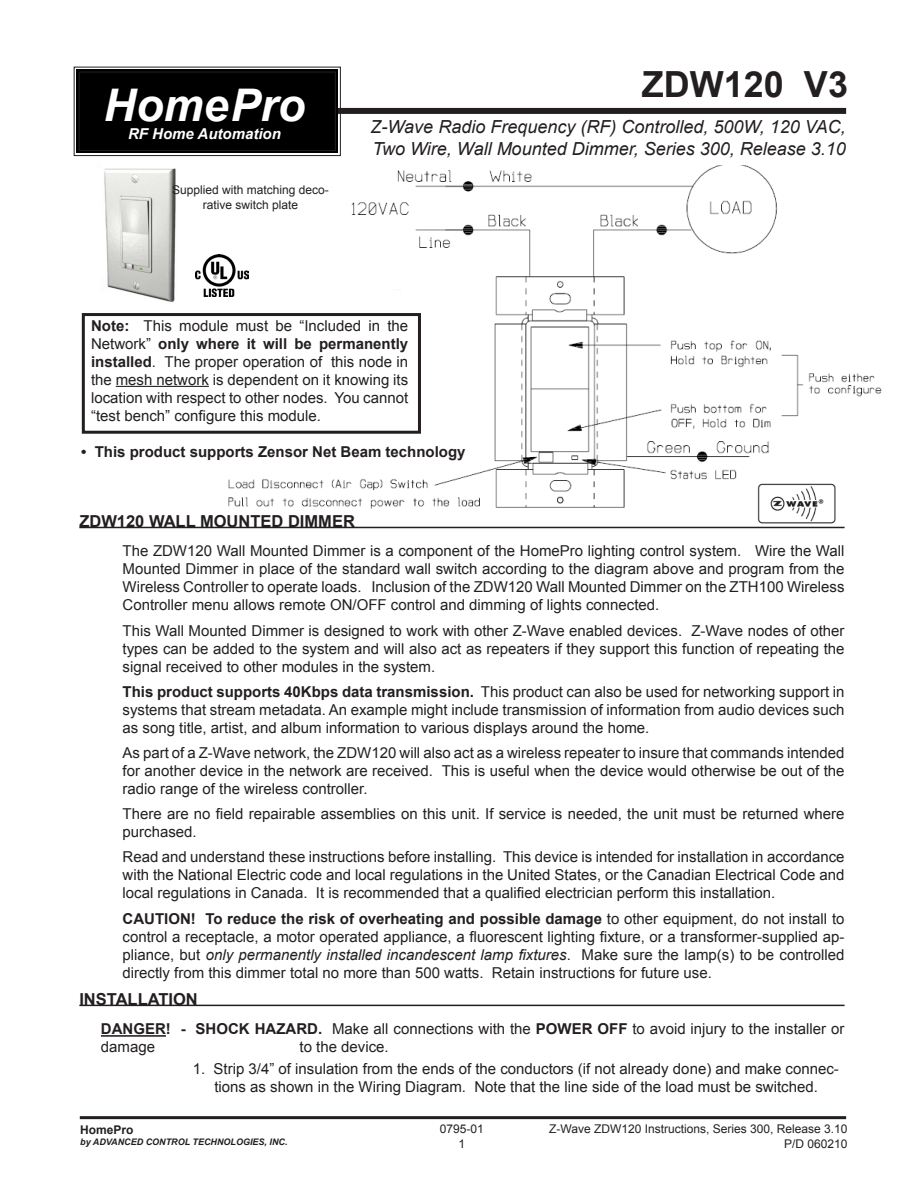
<style>
.page{position:relative;width:918px;height:1188px;background:#fff}
.page>*{position:absolute;margin:0;border:0;box-sizing:border-box;transform-origin:0 0}
.t1{font:italic 700 45px "Arial";color:#fff}
.Product_Name_Heading{font:700 36px "Arial";color:#231f20}
.Product_Description{font:italic 18px "Arial";color:#231f20}
.Body_Text_Main-Head{font:700 16.5px "Arial";color:#231f20}
.Body_text_Indented{font:15px/18px "Arial";color:#231f20;text-align:justify}
.Number_List{font:15px/18px "Arial";color:#231f20;text-align:center}
.Body_text{font:15px/18px "Arial";color:#231f20}
.Bullet_List{font:700 15px "Arial";color:#231f20}
.t2{font:italic 700 15px "Arial";color:#fff}
.t3{font:12px/14.4px "Arial";color:#231f20;text-align:center}
.t4{font:700 12px "Arial";color:#231f20}
.t5{font:italic 700 9px "Arial";color:#231f20}
.s1{font-weight:700}
.s2{font-style:italic}
</style>
<div class="page">
<hr style="left:80px;top:1116px;width:766px;height:3px;background:#231f20">
<img style="left:223px;top:166px;width:659px;height:343px">
<div style="left:330px;top:108px;width:516px;height:6px;background:#231f20"></div>
<hr style="left:79px;top:527px;width:766px;height:1px;background:#231f20">
<hr style="left:79px;top:1005px;width:766px;height:1px;background:#231f20">
<hr style="left:101px;top:1035px;width:65px;height:2px;background:#231f20">
<img style="left:104px;top:168px;width:72px;height:134px">
<svg style="left:73px;top:66px;width:268px;height:91px;background:#131313"></svg>
<div style="left:79px;top:72px;width:257px;height:79px;border:1px solid #231f20"></div>
<div style="left:83px;top:315px;width:336px;height:117px;background:#fff"></div>
<div style="left:82px;top:313px;width:339px;height:121px;border:3px solid #231f20"></div>
<hr style="left:116px;top:386px;width:93px;height:1px;background:#231f20">
<img style="left:757px;top:483px;width:80px;height:41px">
<img style="left:196px;top:255px;width:52px;height:42px">
<p class="t1" style="left:104px;top:76px;width:203px">HomePro</p>
<p class="t2" style="left:128px;top:124px;width:154px">RF Home Automation</p>
<p class="t3" style="left:172px;top:183px;width:158px">Supplied with matching deco&shy;rative switch plate</p>
<p class="Product_Name_Heading" style="left:642px;top:61px;width:208px">ZDW120 V3</p>
<p class="Product_Description" style="left:371px;top:115px;width:477px">Z-Wave Radio Frequency (RF) Controlled, 500W, 120 VAC,</p>
<p class="Product_Description" style="left:372px;top:137px;width:475px">Two Wire, Wall Mounted Dimmer, Series 300, Release 3.10</p>
<p class="Body_text_Indented" style="left:91px;top:317px;width:319px"><span class="s1">Note:</span> This module must be “Included in the Network” <span class="s1">only where it will be permanently installed</span>. The proper operation of this node in the mesh network is dependent on it knowing its location with respect to other nodes. You cannot “test bench” configure this module.</p>
<p class="Bullet_List" style="left:81px;top:442px;width:386px">• This product supports Zensor Net Beam technology</p>
<p class="Body_Text_Main-Head" style="left:79px;top:510px;width:277px">ZDW120 WALL MOUNTED DIMMER</p>
<p class="Body_text_Indented" style="left:123px;top:542px;width:724px">The ZDW120 Wall Mounted Dimmer is a component of the HomePro lighting control system. Wire the Wall Mounted Dimmer in place of the standard wall switch according to the diagram above and program from the Wireless Controller to operate loads. Inclusion of the ZDW120 Wall Mounted Dimmer on the ZTH100 Wireless Controller menu allows remote ON/OFF control and dimming of lights connected.</p>
<p class="Body_text_Indented" style="left:123px;top:622px;width:724px">This Wall Mounted Dimmer is designed to work with other Z-Wave enabled devices. Z-Wave nodes of other types can be added to the system and will also act as repeaters if they support this function of repeating the signal received to other modules in the system.</p>
<p class="Body_text_Indented" style="left:123px;top:683px;width:724px"><span class="s1">This product supports 40Kbps data transmission.</span> This product can also be used for networking support in systems that stream metadata. An example might include transmission of information from audio devices such as song title, artist, and album information to various displays around the home.</p>
<p class="Body_text_Indented" style="left:123px;top:744px;width:724px">As part of a Z-Wave network, the ZDW120 will also act as a wireless repeater to insure that commands intended for another device in the network are received. This is useful when the device would otherwise be out of the radio range of the wireless controller.</p>
<p class="Body_text_Indented" style="left:123px;top:805px;width:723px">There are no field repairable assemblies on this unit. If service is needed, the unit must be returned where purchased.</p>
<p class="Body_text_Indented" style="left:123px;top:848px;width:724px">Read and understand these instructions before installing. This device is intended for installation in accordance with the National Electric code and local regulations in the United States, or the Canadian Electrical Code and local regulations in Canada. It is recommended that a qualified electrician perform this installation.</p>
<p class="Body_text_Indented" style="left:123px;top:910px;width:724px"><span class="s1">CAUTION! To reduce the risk of overheating and possible damage</span> to other equipment, do not install to control a receptacle, a motor operated appliance, a fluorescent lighting fixture, or a transformer-supplied ap&shy;pliance, but <span class="s2">only permanently installed incandescent lamp fixtures</span>. Make sure the lamp(s) to be controlled directly from this dimmer total no more than 500 watts. Retain instructions for future use.</p>
<p class="Body_Text_Main-Head" style="left:79px;top:988px;width:120px">INSTALLATION</p>
<p class="Body_text" style="left:101px;top:1020px;width:745px"><span class="s1">DANGER! - SHOCK HAZARD.</span> Make all connections with the <span class="s1">POWER OFF</span> to avoid injury to the installer or damage</p>
<p class="Body_text" style="left:300px;top:1038px;width:91px">to the device.</p>
<p class="Number_List" style="left:193px;top:1060px;width:648px">1. Strip 3/4” of insulation from the ends of the conductors (if not already done) and make connec&shy;tions as shown in the Wiring Diagram. Note that the line side of the load must be switched.</p>
<p class="t4" style="left:80px;top:1122px;width:55px">HomePro</p>
<p class="t5" style="left:80px;top:1136px;width:209px">by ADVANCED CONTROL TECHNOLOGIES, INC.</p>
<p class="t3" style="left:440px;top:1122px;width:46px">0795-01</p>
<p class="t3" style="left:459px;top:1137px;width:8px">1</p>
<p class="t3" style="left:549px;top:1122px;width:300px">Z-Wave ZDW120 Instructions, Series 300, Release 3.10</p>
<p class="t3" style="left:784px;top:1137px;width:65px">P/D 060210</p>
</div>
